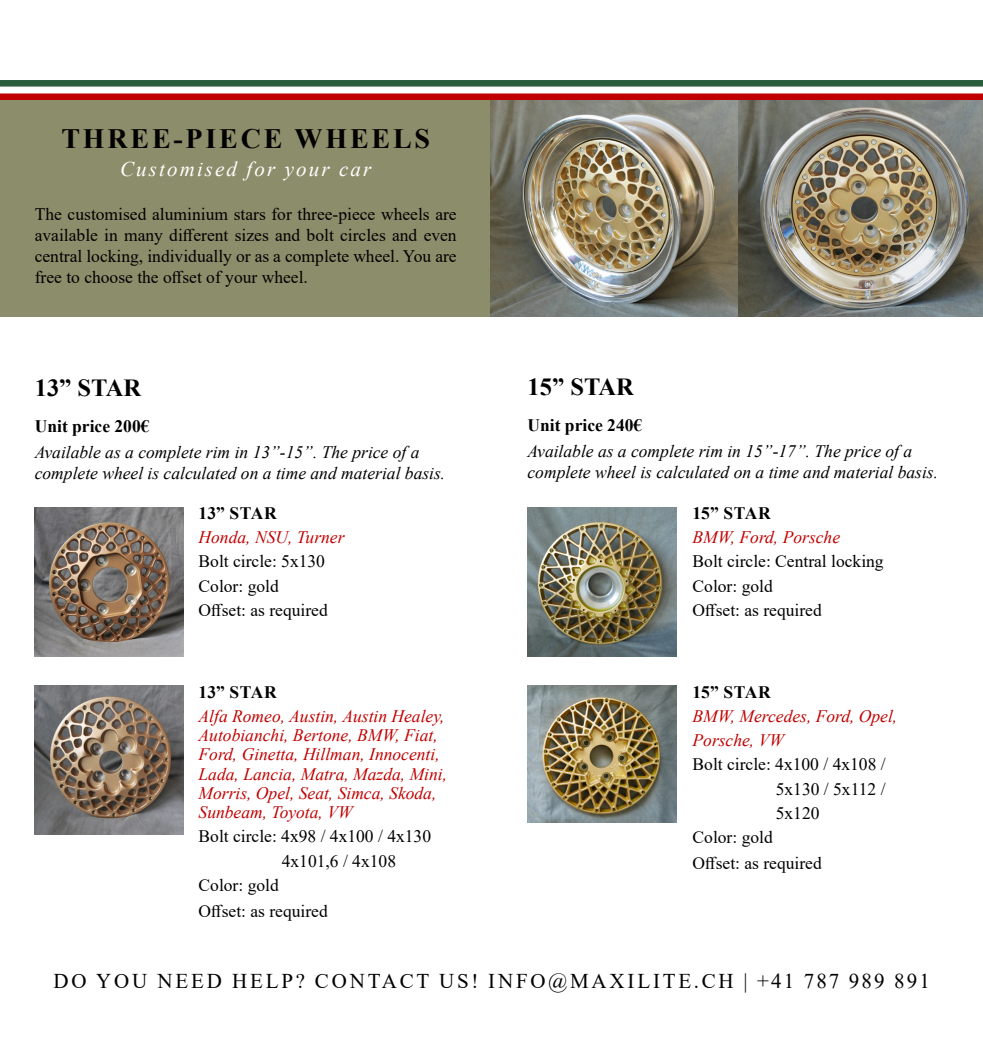
<style>
.page{position:relative;width:983px;height:1042px;background:#fff}
.page>*{position:absolute;margin:0;border:0;box-sizing:border-box;transform-origin:0 0}
.t1{font:700 28px "Times New Roman";letter-spacing:.1em;color:#000}
.t2{font:700 24.5px "Times New Roman";color:#000}
.t3{font:21px "Times New Roman";letter-spacing:.135em;color:#000}
.t4{font:italic 21px "Times New Roman";letter-spacing:.1em;color:#fff}
.t5{font:17.5px/24.2px "Times New Roman";color:#000}
.t6{font:italic 17.5px/19.2px "Times New Roman";color:#c00000}
.t7{font:italic 17.5px/21px "Times New Roman";color:#000}
.t8{font:700 17.5px "Times New Roman";color:#000}
</style>
<div class="page">
<img style="left:0;top:80px;width:982px;height:20px">
<div style="left:0;top:100px;width:496px;height:216px;background:#8c8d6a"></div>
<img style="left:527px;top:507px;width:149px;height:149px">
<img style="left:35px;top:686px;width:149px;height:148px">
<img style="left:35px;top:507px;width:149px;height:149px">
<img style="left:527px;top:686px;width:149px;height:136px">
<img style="left:490px;top:100px;width:492px;height:216px">
<h1 class="t1" style="left:61px;top:118px;width:370px">THREE-PIECE WHEELS</h1>
<p class="t4" style="left:120px;top:154px;width:252px">Customised for your car</p>
<p class="t5" style="left:35px;top:203px;width:423px;line-height:21px;text-align:justify">The customised aluminium stars for three-piece wheels are available in many different sizes and bolt circles and even central locking, individually or as a complete wheel. You are free to choose the offset of your wheel.</p>
<h2 class="t2" style="left:35px;top:370px;width:108px">13” STAR</h2>
<p class="t8" style="left:35px;top:413px;width:116px">Unit price 200€</p>
<p class="t7" style="left:35px;top:441px;width:412px">Available as a complete rim in 13”-15”. The price of a complete wheel is calculated on a time and material basis.</p>
<p class="t8" style="left:198px;top:500px;width:80px">13” STAR</p>
<p class="t6" style="left:198px;top:527px;width:147px">Honda, NSU, Turner</p>
<p class="t5" style="left:198px;top:549px;width:131px">Bolt circle: 5x130<br>Color: gold<br>Offset: as required</p>
<p class="t8" style="left:198px;top:679px;width:80px">13” STAR</p>
<p class="t6" style="left:198px;top:706px;width:250px">Alfa Romeo, Austin, Austin Healey,<br>Autobianchi, Bertone, BMW, Fiat,<br>Ford, Ginetta, Hillman, Innocenti,<br>Lada, Lancia, Matra, Mazda, Mini,<br>Morris, Opel, Seat, Simca, Skoda,<br>Sunbeam, Toyota, VW</p>
<p class="t5" style="left:198px;top:824px;width:234px">Bolt circle: 4x98 / 4x100 / 4x130</p>
<p class="t5" style="left:282px;top:848px;width:116px">4x101,6 / 4x108</p>
<p class="t5" style="left:198px;top:872px;width:82px">Color: gold</p>
<p class="t5" style="left:198px;top:898px;width:131px">Offset: as required</p>
<h2 class="t2" style="left:527px;top:369px;width:108px">15” STAR</h2>
<p class="t8" style="left:527px;top:412px;width:116px">Unit price 240€</p>
<p class="t7" style="left:527px;top:440px;width:412px">Available as a complete rim in 15”-17”. The price of a complete wheel is calculated on a time and material basis.</p>
<p class="t8" style="left:692px;top:500px;width:80px">15” STAR</p>
<p class="t6" style="left:692px;top:527px;width:149px">BMW, Ford, Porsche</p>
<p class="t5" style="left:692px;top:549px;width:193px">Bolt circle: Central locking<br>Color: gold<br>Offset: as required</p>
<p class="t8" style="left:692px;top:679px;width:80px">15” STAR</p>
<p class="t6" style="left:692px;top:703px;width:206px;line-height:24.2px">BMW, Mercedes, Ford, Opel,<br>Porsche, VW</p>
<p class="t5" style="left:692px;top:752px;width:194px">Bolt circle: 4x100 / 4x108 /</p>
<p class="t5" style="left:775px;top:776px;width:111px">5x130 / 5x112 /</p>
<p class="t5" style="left:775px;top:800px;width:45px">5x120</p>
<p class="t5" style="left:692px;top:824px;width:82px">Color: gold</p>
<p class="t5" style="left:692px;top:850px;width:131px">Offset: as required</p>
<p class="t3" style="left:53px;top:966px;width:877px">DO YOU NEED HELP? CONTACT US! INFO@MAXILITE.CH | +41 787 989 891</p>
</div>
